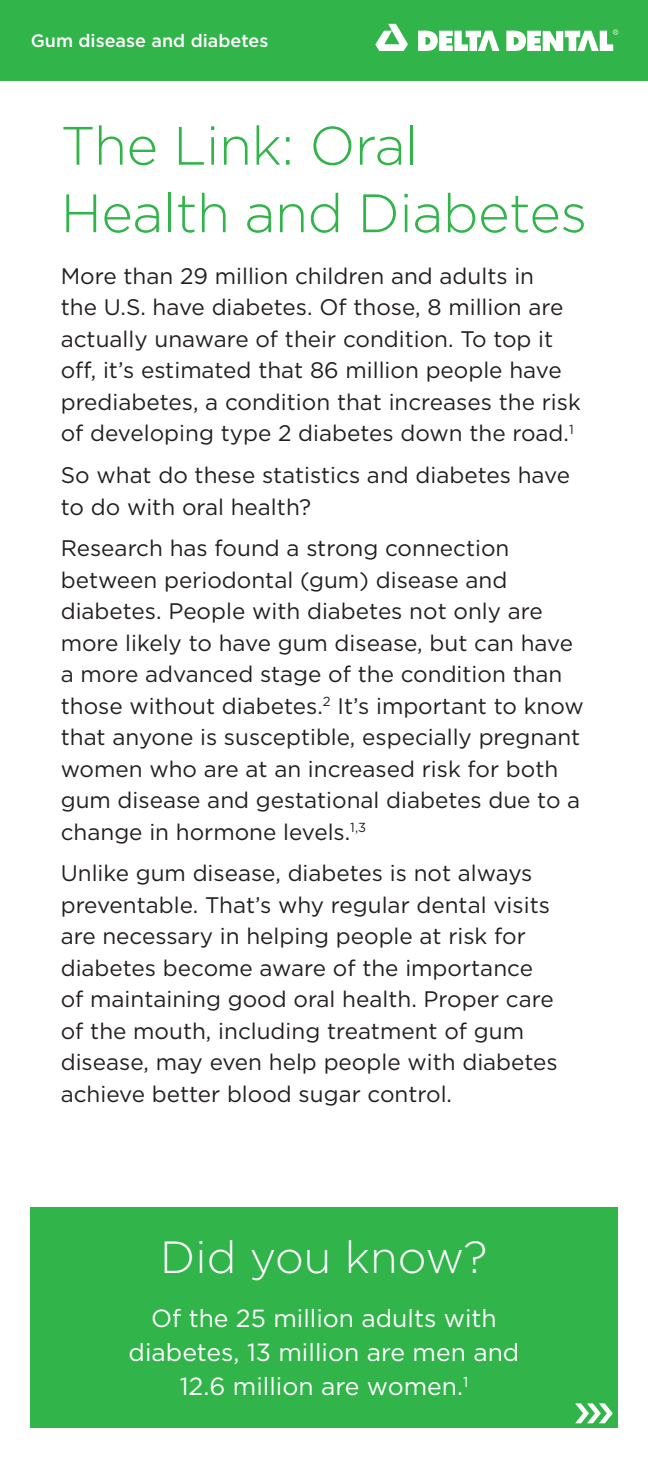
<style>
.page{position:relative;width:648px;height:1458px;background:#fff}
.page>*{position:absolute;margin:0;border:0;box-sizing:border-box;transform-origin:0 0}
.t1{font:300 54px/67.5px "Gotham";letter-spacing:-.01em;color:#31b44a}
.t2{font:300 45px "Gotham";color:#fff}
.t3{font:24.75px/33.8px "Gotham";color:#fff;text-align:center}
.t4{font:22.5px/31.5px "Gotham";color:#231f20}
.t5{font:500 18px "Gotham";color:#fff}
</style>
<div class="page">
<div style="left:0;top:0;width:648px;height:81px;background:#31b44a"></div>
<svg style="left:375px;top:24px;width:33px;height:26px"></svg>
<svg style="left:418px;top:31px;width:81px;height:19px"></svg>
<svg style="left:506px;top:29px;width:112px;height:21px"></svg>
<div style="left:30px;top:1207px;width:588px;height:221px;background:#31b44a"></div>
<svg style="left:575px;top:1403px;width:38px;height:20px"></svg>
<p class="t5" style="left:31px;top:29px;width:239px">Gum disease and diabetes</p>
<h1 class="t1" style="left:61px;top:110px;width:528px">The Link: Oral<br>Health and Diabetes</h1>
<p class="t4" style="left:61px;top:260px;width:522px">More than 29 million children and adults in<br>the U.S. have diabetes. Of those, 8 million are actually unaware of their condition. To top it of, it’s estimated that 86 million people have prediabetes, a condition that increases the risk of developing type 2 diabetes down the road.<sup>1</sup></p>
<p class="t4" style="left:61px;top:459px;width:511px">So what do these statistics and diabetes have to do with oral health?</p>
<p class="t4" style="left:61px;top:532px;width:525px">Research has found a strong connection between periodontal (gum) disease and diabetes. People with diabetes not only are more likely to have gum disease, but can have a more advanced stage of the condition than those without diabetes.<sup>2</sup> It’s important to know that anyone is susceptible, especially pregnant women who are at an increased risk for both gum disease and gestational diabetes due to a change in hormone levels.<sup>1,3</sup></p>
<p class="t4" style="left:61px;top:857px;width:499px">Unlike gum disease, diabetes is not always preventable. That’s why regular dental visits are necessary in helping people at risk for diabetes become aware of the importance of maintaining good oral health. Proper care of the mouth, including treatment of gum disease, may even help people with diabetes achieve better blood sugar control.</p>
<p class="t2" style="left:160px;top:1229px;width:329px">Did you know?</p>
<p class="t3" style="left:129px;top:1301px;width:392px">Of the 25 million adults with diabetes, 13 million are men and<br>12.6 million are women.<sup>1</sup></p>
</div>
